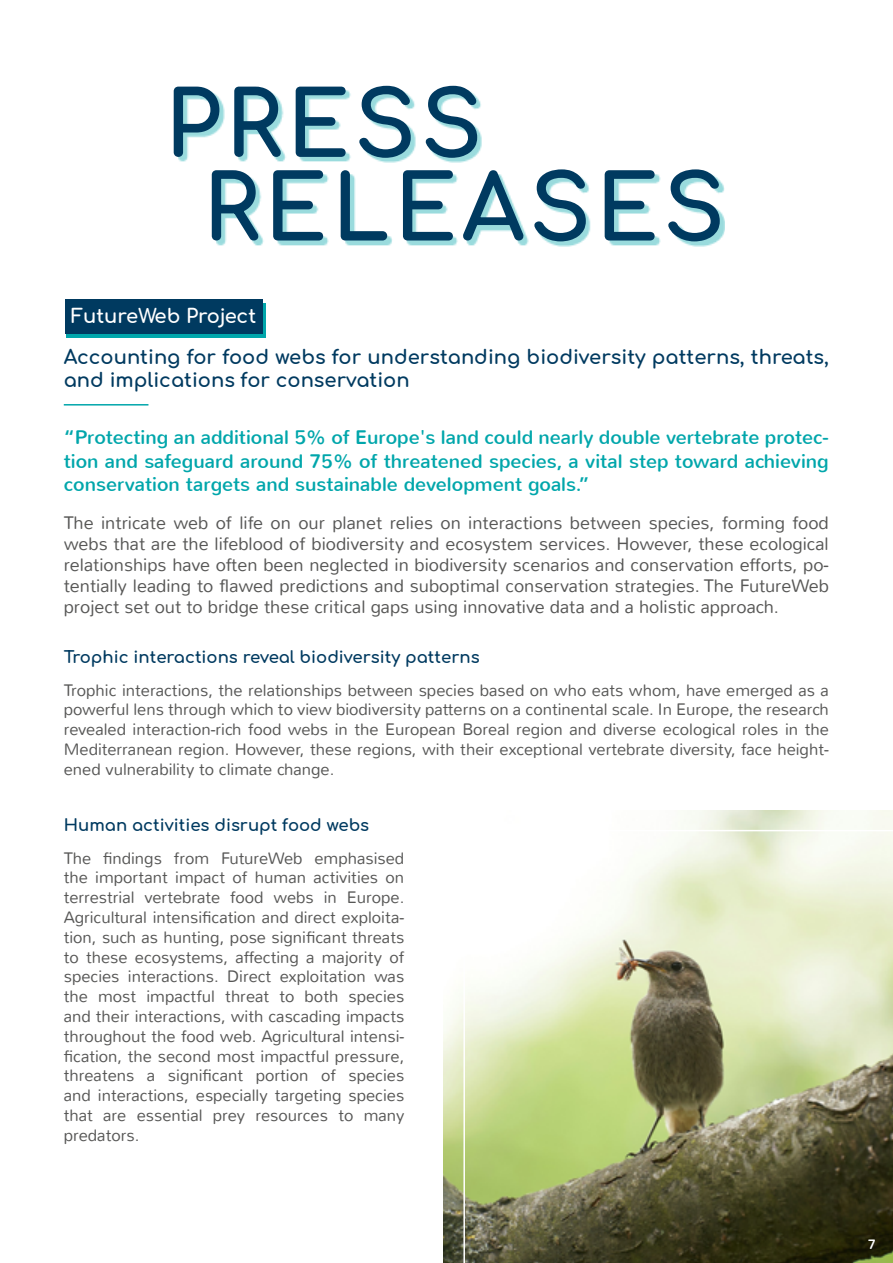
<style>
.page{position:relative;width:893px;height:1263px;background:#fff}
.page>*{position:absolute;margin:0;border:0;box-sizing:border-box;transform-origin:0 0}
.t1{font:90px/83.6px "Comfortaa";letter-spacing:.05em;color:#003a60}
.t2{font:19.5px/23.4px "Nunito";color:#00a6ab;text-align:justify}
.t3{font:19.5px/23.4px "Comfortaa";color:#003a60}
.t4{font:19.5px "Comfortaa";color:#fff}
.t5{font:300 18px/21px "Nunito";color:#575756;text-align:justify}
.t6{font:300 16.5px/19.8px "Nunito";color:#575756;text-align:justify}
.t7{font:16.5px "Comfortaa";color:#003a60}
.t8{font:13.5px "Nunito";color:#fff}
</style>
<div class="page">
<img style="left:444px;top:810px;width:449px;height:453px">
<div style="left:67px;top:303px;width:199px;height:34px;background:#00a6ab"></div>
<div style="left:65px;top:300px;width:198px;height:34px;background:#003a60"></div>
<hr style="left:64px;top:404px;width:84px;height:1px;background:#00a6ab">
<div style="left:178px;top:89px;width:303px;height:74px;background:#00a6ab;opacity:.4"></div>
<div style="left:216px;top:173px;width:509px;height:73px;background:#00a6ab;opacity:.4"></div>
<svg style="left:463px;top:830px;width:430px;height:433px"></svg>
<h1 class="t1" style="left:203px;top:71px;width:524px;text-indent:-38px">PRESS<br>RELEASES</h1>
<p class="t4" style="left:71px;top:299px;width:187px">FutureWeb Project</p>
<p class="t3" style="left:64px;top:342px;width:767px">Accounting for food webs for understanding biodiversity patterns, threats, and implications for conservation</p>
<p class="t2" style="left:64px;top:426px;width:766px">“Protecting an additional 5% of Europe's land could nearly double vertebrate protec&shy;tion and safeguard around 75% of threatened species, a vital step toward achieving conservation targets and sustainable development goals.”</p>
<p class="t5" style="left:64px;top:513px;width:767px">The intricate web of life on our planet relies on interactions between species, forming food webs that are the lifeblood of biodiversity and ecosystem services. However, these ecological relationships have often been neglected in biodiversity scenarios and conservation efforts, po&shy;tentially leading to flawed predictions and suboptimal conservation strategies. The FutureWeb project set out to bridge these critical gaps using innovative data and a holistic approach.</p>
<p class="t7" style="left:64px;top:642px;width:417px">Trophic interactions reveal biodiversity patterns</p>
<p class="t6" style="left:64px;top:680px;width:767px">Trophic interactions, the relationships between species based on who eats whom, have emerged as a powerful lens through which to view biodiversity patterns on a continental scale. In Europe, the research revealed interaction-rich food webs in the European Boreal region and diverse ecological roles in the Mediterranean region. However, these regions, with their exceptional vertebrate diversity, face height&shy;ened vulnerability to climate change.</p>
<p class="t7" style="left:64px;top:810px;width:307px">Human activities disrupt food webs</p>
<p class="t6" style="left:64px;top:848px;width:342px">The findings from FutureWeb emphasised the important impact of human activities on terrestrial vertebrate food webs in Europe.<br>Agricultural intensification and direct exploita&shy;tion, such as hunting, pose significant threats to these ecosystems, affecting a majority of species interactions. Direct exploitation was the most impactful threat to both species and their interactions, with cascading impacts throughout the food web. Agricultural intensi&shy;fication, the second most impactful pressure, threatens a significant portion of species and interactions, especially targeting species that are essential prey resources to many predators.</p>
<p class="t8" style="left:868px;top:1236px;width:10px">7</p>
</div>
